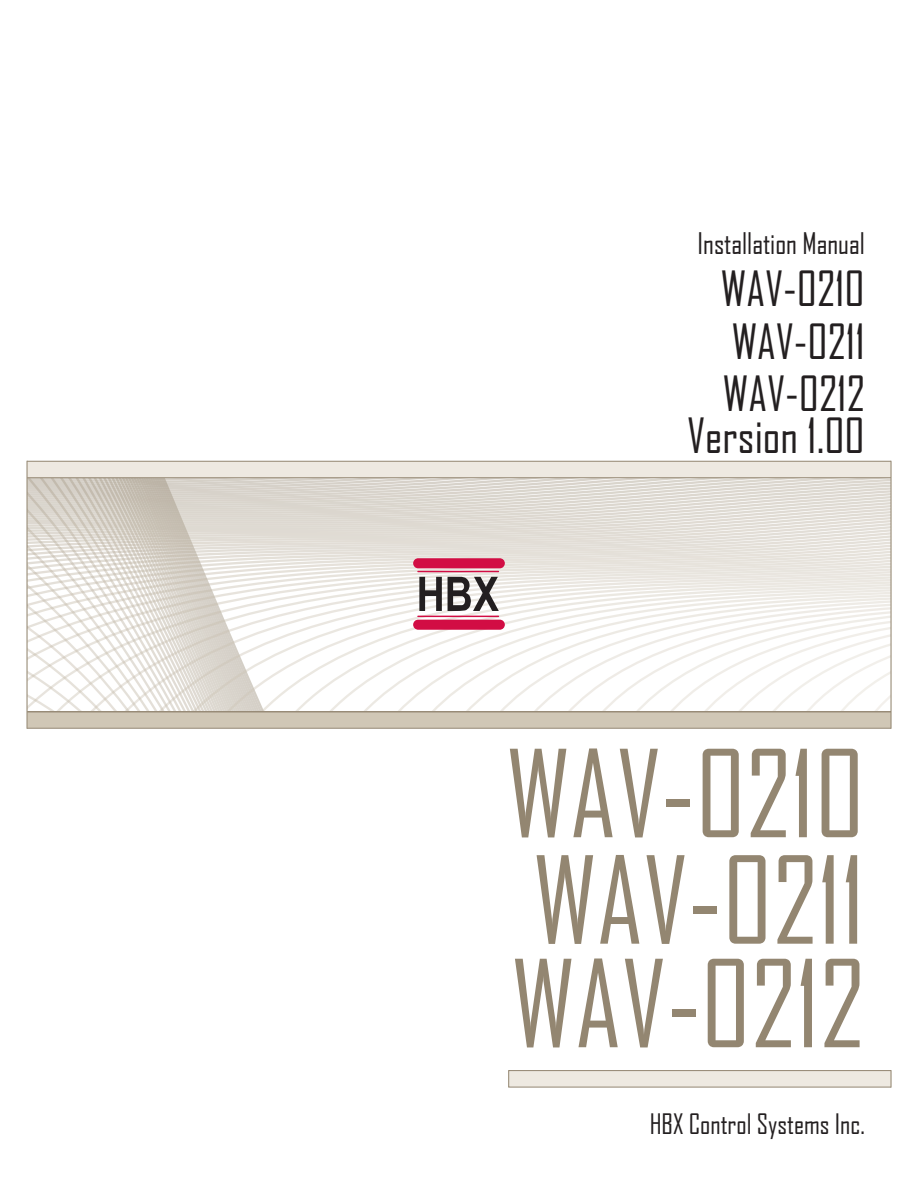
<style>
.page{position:relative;width:918px;height:1188px;background:#fff}
.page>*{position:absolute;margin:0;border:0;box-sizing:border-box;transform-origin:0 0}
.t1{font:115.8px "Agency FB";color:#938671}
.t2{font:46.5px/52.5px "Agency FB";color:#231f20;text-align:justify}
.t3{font:28.5px "Agency FB";color:#231f20}
.t4{font:27px "Agency FB";color:#231f20}
</style>
<div class="page">
<svg style="left:26px;top:460px;width:866px;height:628px"></svg>
<p class="t3" style="left:698px;top:226px;width:169px">Installation Manual</p>
<p class="t2" style="left:721px;top:262px;width:145px">WAV-0210<br>WAV-0211<br>WAV-0212</p>
<p class="t2" style="left:687px;top:409px;width:179px">Version 1.00</p>
<h1 class="t1" style="left:506px;top:723px;width:360px">WAV-0210</h1>
<h1 class="t1" style="left:533px;top:830px;width:333px">WAV-0211</h1>
<h1 class="t1" style="left:511px;top:933px;width:355px">WAV-0212</h1>
<p class="t4" style="left:650px;top:1107px;width:217px">HBX Control Systems Inc.</p>
</div>
